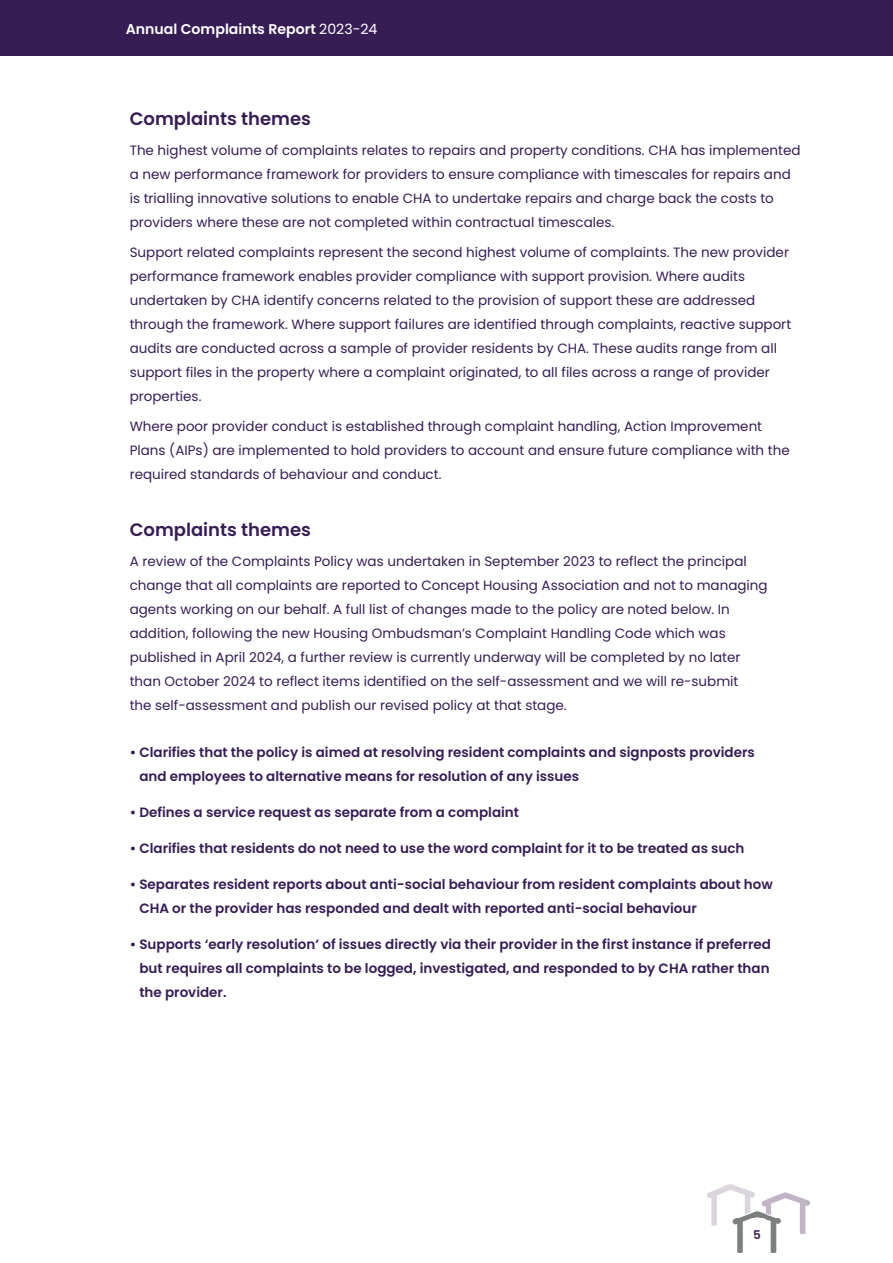
<style>
.page{position:relative;width:893px;height:1263px;background:#fff}
.page>*{position:absolute;margin:0;border:0;box-sizing:border-box;transform-origin:0 0}
.t1{font:600 18px "Poppins";color:#361d54}
.t2{font:600 14.1px "Poppins";color:#fff}
.t3{font:13.5px/24px "Poppins";color:#361d54}
.t4{font:600 13.5px/24px "Poppins";color:#361d54}
.t5{font:600 12px "Poppins";color:#361d54}
.s1{font-weight:400}
</style>
<div class="page">
<img style="left:707px;top:1184px;width:102px;height:68px">
<div style="left:0;top:0;width:893px;height:56px;background:#361d54"></div>
<p class="t2" style="left:126px;top:21px;width:253px">Annual Complaints Report <span class="s1">2023-24</span></p>
<h1 class="t1" style="left:130px;top:108px;width:183px">Complaints themes</h1>
<p class="t3" style="left:130px;top:139px;width:672px">The highest volume of complaints relates to repairs and property conditions. CHA has implemented a new performance framework for providers to ensure compliance with timescales for repairs and is trialling innovative solutions to enable CHA to undertake repairs and charge back the costs to providers where these are not completed within contractual timescales.</p>
<p class="t3" style="left:130px;top:241px;width:663px">Support related complaints represent the second highest volume of complaints. The new provider performance framework enables provider compliance with support provision. Where audits undertaken by CHA identify concerns related to the provision of support these are addressed through the framework. Where support failures are identified through complaints, reactive support audits are conducted across a sample of provider residents by CHA. These audits range from all support files in the property where a complaint originated, to all files across a range of provider properties.</p>
<p class="t3" style="left:130px;top:415px;width:662px">Where poor provider conduct is established through complaint handling, Action Improvement<br>Plans (AIPs) are implemented to hold providers to account and ensure future compliance with the required standards of behaviour and conduct.</p>
<h1 class="t1" style="left:130px;top:519px;width:183px">Complaints themes</h1>
<p class="t3" style="left:130px;top:550px;width:639px">A review of the Complaints Policy was undertaken in September 2023 to reflect the principal change that all complaints are reported to Concept Housing Association and not to managing agents working on our behalf. A full list of changes made to the policy are noted below. In addition, following the new Housing Ombudsman’s Complaint Handling Code which was published in April 2024, a further review is currently underway will be completed by no later than October 2024 to reflect items identified on the self-assessment and we will re-submit<br>the self-assessment and publish our revised policy at that stage.</p>
<p class="t4" style="left:139px;top:740px;width:617px;text-indent:-10px">• Clarifies that the policy is aimed at resolving resident complaints and signposts providers and employees to alternative means for resolution of any issues</p>
<p class="t4" style="left:130px;top:800px;width:391px">• Defines a service request as separate from a complaint</p>
<p class="t4" style="left:130px;top:836px;width:616px">• Clarifies that residents do not need to use the word complaint for it to be treated as such</p>
<p class="t4" style="left:139px;top:872px;width:635px;text-indent:-10px">• Separates resident reports about anti-social behaviour from resident complaints about how<br>CHA or the provider has responded and dealt with reported anti-social behaviour</p>
<p class="t4" style="left:139px;top:932px;width:633px;text-align:justify;text-indent:-10px">• Supports ‘early resolution’ of issues directly via their provider in the first instance if preferred but requires all complaints to be logged, investigated, and responded to by CHA rather than the provider.</p>
<p class="t5" style="left:753px;top:1228px;width:9px">5</p>
</div>
